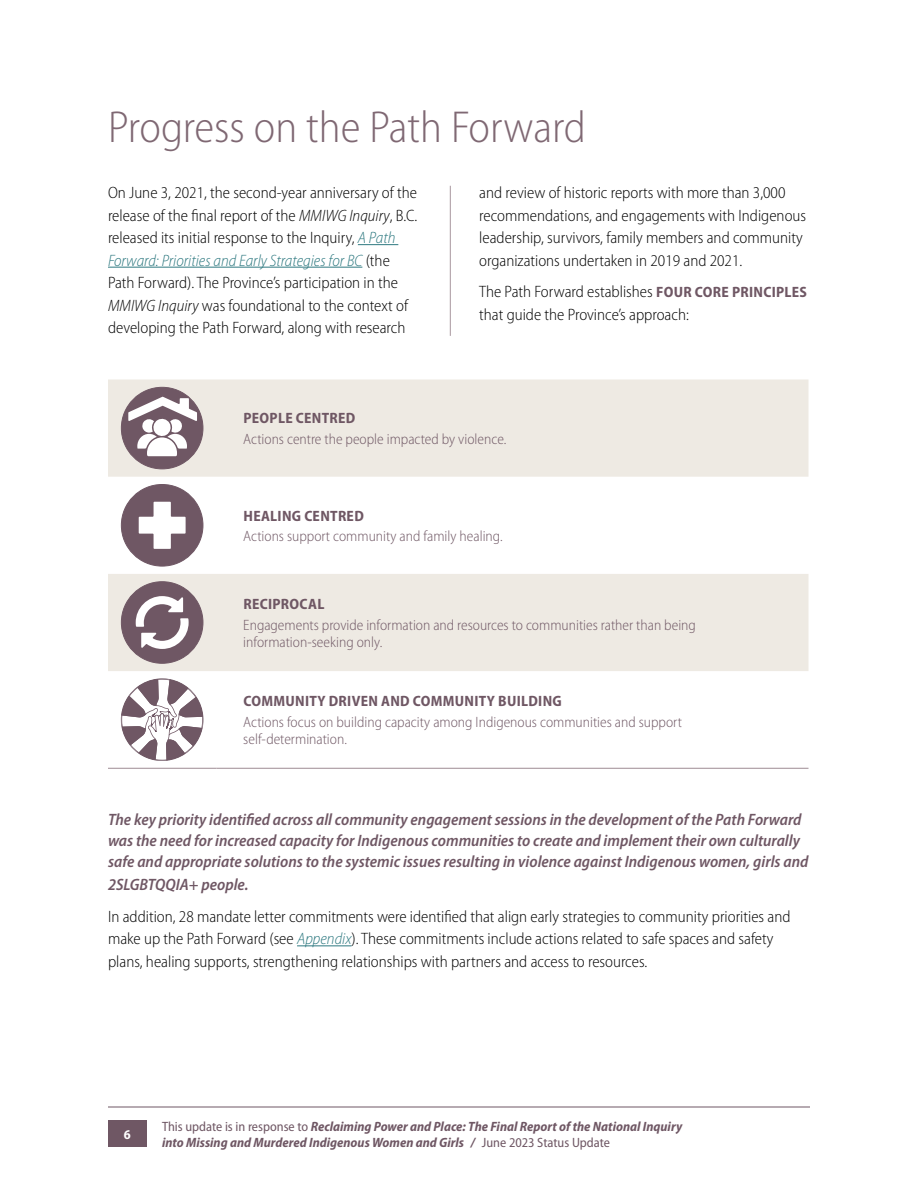
<style>
.page{position:relative;width:918px;height:1188px;background:#fff}
.page>*{position:absolute;margin:0;border:0;box-sizing:border-box;transform-origin:0 0}
.t1{font:300 semi-condensed 45px "Myriad Pro";color:#7f6873}
.Body{font:300 semi-condensed 16.5px/22.5px "Myriad Pro";color:#000}
.Body-2{font:italic 600 semi-condensed 16.5px/21px "Myriad Pro";color:#6f5764}
.Table_-_Body{font:300 semi-condensed 15px/17.2px "Myriad Pro";color:#6f5764}
.Table_-_H1{font:700 semi-condensed 15px "Myriad Pro";letter-spacing:.02em;color:#6f5764}
.t2{font:italic 700 semi-condensed 13.5px/16.2px "Myriad Pro";color:#6f5764}
.t3{font:700 semi-condensed 13.5px "Myriad Pro";color:#fff}
.s1{font-style:italic}
.s2{font-style:italic;color:#2e7980}
.s3{font-weight:700;font-size:15px;color:#6f5764}
.s4{font-weight:400;font-style:normal}
</style>
<div class="page">
<div style="left:108px;top:1120px;width:39px;height:28px;background:#6f5764"></div>
<hr style="left:108px;top:1107px;width:702px;height:1px;background:#6f5764">
<hr style="left:358px;top:244px;width:40px;height:1px;background:#2e7980">
<hr style="left:108px;top:267px;width:254px;height:1px;background:#2e7980">
<hr style="left:297px;top:945px;width:55px;height:1px;background:#2e7980">
<svg style="left:108px;top:380px;width:700px;height:291px;fill:#eeeae3"></svg>
<hr style="left:108px;top:768px;width:108px;height:1px;background:#a9989f">
<hr style="left:216px;top:768px;width:592px;height:1px;background:#a9989f">
<div style="left:121px;top:387px;width:82px;height:82px;background:#6f5764;border-radius:50%"></div>
<div style="left:121px;top:387px;width:82px;height:82px;border:1px solid #6f5764;border-radius:50%"></div>
<svg style="left:128px;top:397px;width:69px;height:59px"></svg>
<div style="left:121px;top:485px;width:82px;height:81px;background:#6f5764;border-radius:50%"></div>
<div style="left:121px;top:484px;width:82px;height:82px;border:1px solid #6f5764;border-radius:50%"></div>
<svg style="left:139px;top:502px;width:47px;height:47px"></svg>
<div style="left:121px;top:582px;width:82px;height:81px;background:#6f5764;border-radius:50%"></div>
<div style="left:121px;top:581px;width:82px;height:83px;border:1px solid #6f5764;border-radius:50%"></div>
<svg style="left:136px;top:596px;width:53px;height:53px"></svg>
<svg style="left:121px;top:678px;width:83px;height:83px"></svg>
<hr style="left:450px;top:186px;width:1px;height:150px;background:#a9989f">
<h1 class="t1" style="left:108px;top:102px;width:479px">Progress on the Path Forward</h1>
<p class="Body" style="left:108px;top:182px;width:311px">On June 3, 2021, the second-year anniversary of the release of the final report of the <span class="s1">MMIWG Inquiry</span>, B.C. released its initial response to the Inquiry, <span class="s2">A Path Forward: Priorities and Early Strategies for BC</span> (the Path Forward). The Province’s participation in the <span class="s1">MMIWG Inquiry</span> was foundational to the context of developing the Path Forward, along with research</p>
<p class="Body" style="left:479px;top:182px;width:328px">and review of historic reports with more than 3,000 recommendations, and engagements with Indigenous leadership, survivors, family members and community organizations undertaken in 2019 and 2021.</p>
<p class="Body" style="left:479px;top:281px;width:329px">The Path Forward establishes <span class="s3">FOUR CORE PRINCIPLES </span>that guide the Province’s approach:</p>
<p class="Table_-_H1" style="left:243px;top:410px;width:114px">PEOPLE CENTRED</p>
<p class="Table_-_Body" style="left:243px;top:431px;width:263px">Actions centre the people impacted by violence.</p>
<p class="Table_-_H1" style="left:243px;top:507px;width:122px">HEALING CENTRED</p>
<p class="Table_-_Body" style="left:243px;top:528px;width:259px">Actions support community and family healing.</p>
<p class="Table_-_H1" style="left:243px;top:596px;width:82px">RECIPROCAL</p>
<p class="Table_-_Body" style="left:243px;top:617px;width:454px">Engagements provide information and resources to communities rather than being information-seeking only.</p>
<p class="Table_-_H1" style="left:243px;top:693px;width:320px">COMMUNITY DRIVEN AND COMMUNITY BUILDING</p>
<p class="Table_-_Body" style="left:243px;top:714px;width:440px">Actions focus on building capacity among Indigenous communities and support self-determination.</p>
<p class="Body-2" style="left:108px;top:810px;width:702px">The key priority identified across all community engagement sessions in the development of the Path Forward was the need for increased capacity for Indigenous communities to create and implement their own culturally safe and appropriate solutions to the systemic issues resulting in violence against Indigenous women, girls and</p>
<p class="Body-2" style="left:108px;top:874px;width:142px">2SLGBTQQIA+ people.</p>
<p class="Body" style="left:108px;top:905px;width:684px">In addition, 28 mandate letter commitments were identified that align early strategies to community priorities and make up the Path Forward (see <span class="s2">Appendix</span>). These commitments include actions related to safe spaces and safety plans, healing supports, strengthening relationships with partners and access to resources.</p>
<p class="t3" style="left:124px;top:1127px;width:8px">6</p>
<p class="t2" style="left:162px;top:1118px;width:522px"><span class="s4">This update is in response to</span> Reclaiming Power and Place: The Final Report of the National Inquiry into Missing and Murdered Indigenous Women and Girls / <span class="s4">June 2023 Status Update</span></p>
</div>
